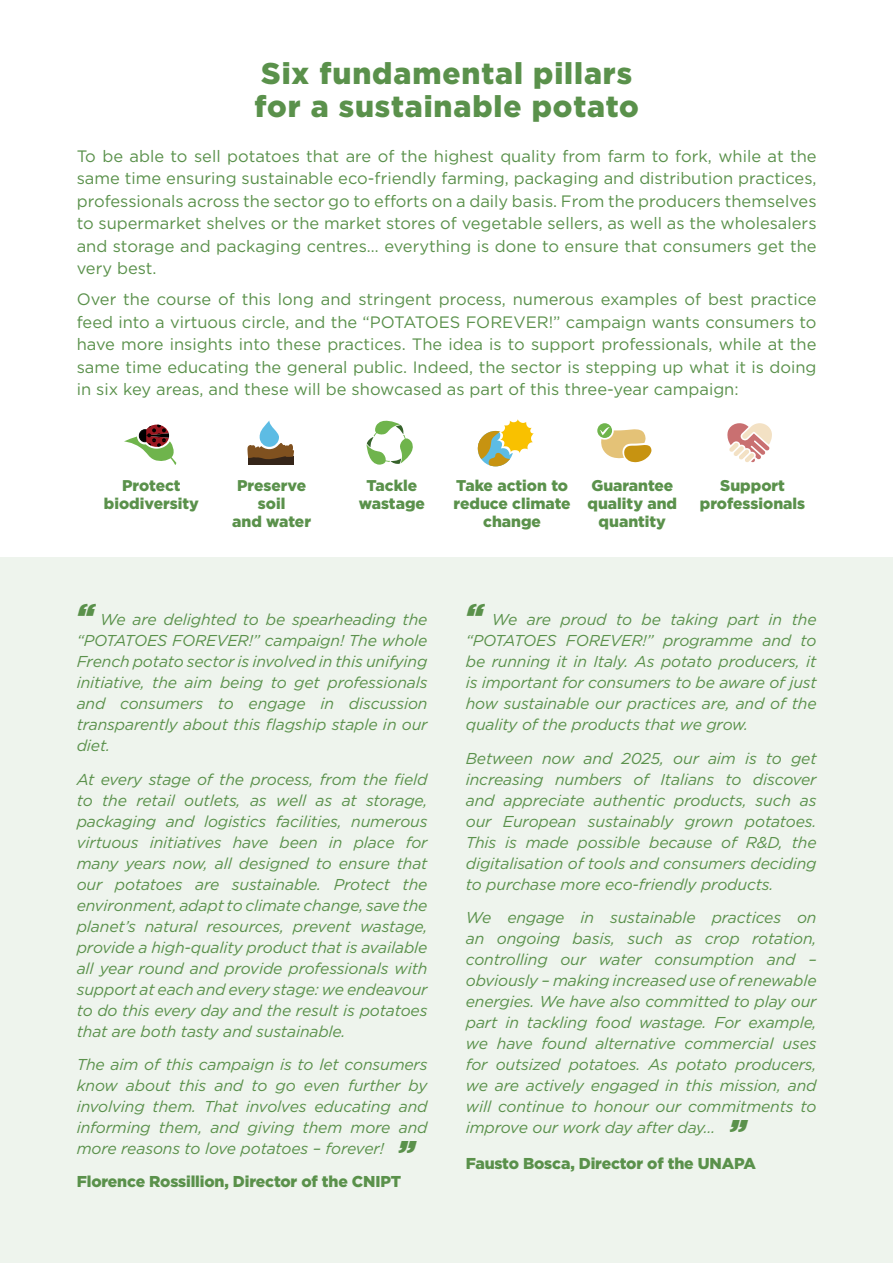
<style>
.page{position:relative;width:893px;height:1263px;background:#fff}
.page>*{position:absolute;margin:0;border:0;box-sizing:border-box;transform-origin:0 0}
.t1{font:900 30px/33px "Gotham";letter-spacing:.03em;color:#5a914b}
.t2{font:16.5px/22.5px "Gotham";color:#5a914b;text-align:justify}
.t3{font:italic 15.75px/21px "Gotham";letter-spacing:-.01em;color:#5a914b;text-align:justify}
.t4{font:900 15.75px "Gotham";letter-spacing:-.01em;color:#5a914b}
.t5{font:900 15.6px/18.5px "Gotham";color:#5a914b;text-align:center}
.s1{font-weight:900;font-size:30px}
</style>
<div class="page">
<svg style="left:124px;top:425px;width:52px;height:40px"></svg>
<svg style="left:597px;top:423px;width:15px;height:15px"></svg>
<svg style="left:600px;top:427px;width:51px;height:35px"></svg>
<div style="left:248px;top:456px;width:45px;height:9px;background:#352519"></div>
<svg style="left:260px;top:420px;width:19px;height:27px"></svg>
<svg style="left:247px;top:443px;width:47px;height:17px"></svg>
<svg style="left:478px;top:419px;width:56px;height:47px"></svg>
<svg style="left:727px;top:423px;width:45px;height:39px"></svg>
<svg style="left:366px;top:420px;width:47px;height:45px"></svg>
<div style="left:0;top:558px;width:893px;height:705px;background:#eef4ed"></div>
<h1 class="t1" style="left:254px;top:56px;width:386px">Six fundamental pillars for a sustainable potato</h1>
<p class="t2" style="left:77px;top:144px;width:741px">To be able to sell potatoes that are of the highest quality from farm to fork, while at the same time ensuring sustainable eco-friendly farming, packaging and distribution practices, professionals across the sector go to efforts on a daily basis. From the producers themselves to supermarket shelves or the market stores of vegetable sellers, as well as the wholesalers and storage and packaging centres… everything is done to ensure that consumers get the very best.</p>
<p class="t2" style="left:77px;top:288px;width:741px">Over the course of this long and stringent process, numerous examples of best practice feed into a virtuous circle, and the “POTATOES FOREVER!” campaign wants consumers to have more insights into these practices. The idea is to support professionals, while at the same time educating the general public. Indeed, the sector is stepping up what it is doing in six key areas, and these will be showcased as part of this three-year campaign:</p>
<p class="t5" style="left:104px;top:476px;width:96px">Protect biodiversity</p>
<p class="t5" style="left:232px;top:476px;width:80px">Preserve soil<br>and water</p>
<p class="t5" style="left:359px;top:476px;width:68px">Tackle wastage</p>
<p class="t5" style="left:454px;top:476px;width:119px">Take action to reduce climate change</p>
<p class="t5" style="left:588px;top:476px;width:91px">Guarantee quality and quantity</p>
<p class="t5" style="left:700px;top:476px;width:107px">Support professionals</p>
<p class="t3" style="left:77px;top:608px;width:352px"><span class="s1">“</span> We are delighted to be spearheading the “POTATOES FOREVER!” campaign! The whole French potato sector is involved in this unifying initiative, the aim being to get professionals and consumers to engage in discussion transparently about this flagship staple in our diet.</p>
<p class="t3" style="left:77px;top:768px;width:352px">At every stage of the process, from the field to the retail outlets, as well as at storage, packaging and logistics facilities, numerous virtuous initiatives have been in place for many years now, all designed to ensure that our potatoes are sustainable. Protect the environment, adapt to climate change, save the planet’s natural resources, prevent wastage, provide a high-quality product that is available all year round and provide professionals with support at each and every stage: we endeavour to do this every day and the result is potatoes that are both tasty and sustainable.</p>
<p class="t3" style="left:77px;top:1054px;width:352px">The aim of this campaign is to let consumers know about this and to go even further by involving them. That involves educating and informing them, and giving them more and more reasons to love potatoes – forever! <span class="s1">”</span></p>
<p class="t4" style="left:77px;top:1170px;width:326px">Florence Rossillion, Director of the CNIPT</p>
<p class="t3" style="left:466px;top:608px;width:352px"><span class="s1">“</span> We are proud to be taking part in the “POTATOES FOREVER!” programme and to be running it in Italy. As potato producers, it is important for consumers to be aware of just how sustainable our practices are, and of the quality of the products that we grow.</p>
<p class="t3" style="left:466px;top:747px;width:352px">Between now and 2025, our aim is to get increasing numbers of Italians to discover and appreciate authentic products, such as our European sustainably grown potatoes.<br>This is made possible because of R&amp;D, the digitalisation of tools and consumers deciding to purchase more eco-friendly products.</p>
<p class="t3" style="left:466px;top:907px;width:352px">We engage in sustainable practices on an ongoing basis, such as crop rotation, controlling our water consumption and – obviously – making increased use of renewable energies. We have also committed to play our part in tackling food wastage. For example, we have found alternative commercial uses for outsized potatoes. As potato producers, we are actively engaged in this mission, and will continue to honour our commitments to improve our work day after day… <span class="s1">”</span></p>
<p class="t4" style="left:466px;top:1152px;width:292px">Fausto Bosca, Director of the UNAPA</p>
</div>
